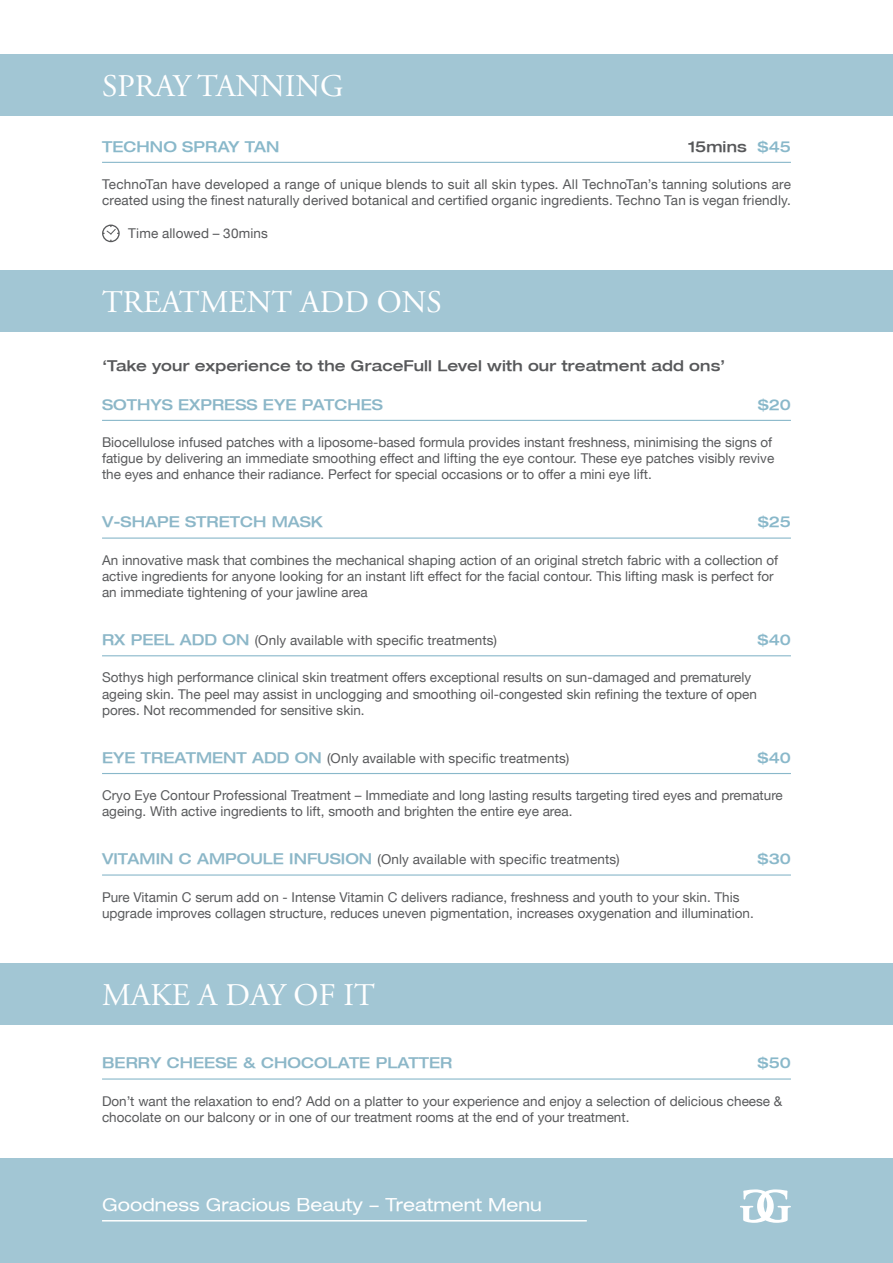
<style>
.page{position:relative;width:893px;height:1263px;background:#fff}
.page>*{position:absolute;margin:0;border:0;box-sizing:border-box;transform-origin:0 0}
.t1{font:31.5px "Adobe Garamond Pro";color:#fff}
.t2{font:expanded 18px "Helvetica Neue LT";color:#fff}
.t3{font:500 expanded 15px "Helvetica Neue LT";letter-spacing:.005em;color:#57585a}
.t4{font:500 expanded 15px "Helvetica Neue LT";color:#8cb7c8}
.t5{font:500 expanded 15px "Helvetica Neue LT";color:#89b8ca}
.t6{font:13.5px/16.2px "Helvetica Neue LT";color:#595a5c}
.t7{font:13.5px/16.2px "Helvetica Neue LT";letter-spacing:.01em;color:#57585a}
.s1{color:#89b8ca}
.s2{font-weight:500;font-stretch:expanded;font-size:15px;color:#8cb7c8}
</style>
<div class="page">
<div style="left:0;top:1159px;width:893px;height:104px;background:#a2c6d4"></div>
<svg style="left:740px;top:1189px;width:51px;height:34px"></svg>
<hr style="left:102px;top:1220px;width:485px;height:1px;background:#fff">
<div style="left:0;top:54px;width:893px;height:61px;background:#a2c6d4"></div>
<div style="left:0;top:271px;width:893px;height:61px;background:#a2c6d4"></div>
<div style="left:0;top:963px;width:893px;height:61px;background:#a2c6d4"></div>
<hr style="left:102px;top:162px;width:689px;height:1px;background:#89b8ca">
<hr style="left:102px;top:420px;width:689px;height:1px;background:#89b8ca">
<hr style="left:102px;top:537px;width:689px;height:2px;background:#89b8ca">
<hr style="left:102px;top:655px;width:689px;height:1px;background:#89b8ca">
<hr style="left:102px;top:773px;width:689px;height:1px;background:#89b8ca">
<hr style="left:102px;top:874px;width:689px;height:1px;background:#89b8ca">
<hr style="left:102px;top:1078px;width:689px;height:1px;background:#89b8ca">
<svg style="left:102px;top:225px;width:18px;height:17px"></svg>
<p class="t1" style="left:102px;top:67px;width:243px">SPRAY TANNING</p>
<p class="t5" style="left:102px;top:137px;width:179px">TECHNO SPRAY TAN</p>
<p class="t3" style="left:688px;top:137px;width:104px">15mins <span class="s1">$45</span></p>
<p class="t7" style="left:102px;top:176px;width:690px">TechnoTan have developed a range of unique blends to suit all skin types. All TechnoTan’s tanning solutions are created using the finest naturally derived botanical and certified organic ingredients. Techno Tan is vegan friendly.</p>
<p class="t7" style="left:128px;top:225px;width:141px">Time allowed – 30mins</p>
<p class="t1" style="left:102px;top:284px;width:341px">TREATMENT ADD ONS</p>
<p class="t3" style="left:102px;top:356px;width:625px">‘Take your experience to the GraceFull Level with our treatment add ons’</p>
<p class="t4" style="left:102px;top:395px;width:282px">SOTHYS EXPRESS EYE PATCHES</p>
<p class="t5" style="left:758px;top:395px;width:35px">$20</p>
<p class="t6" style="left:102px;top:434px;width:674px">Biocellulose infused patches with a liposome-based formula provides instant freshness, minimising the signs of fatigue by delivering an immediate smoothing effect and lifting the eye contour. These eye patches visibly revive the eyes and enhance their radiance. Perfect for special occasions or to offer a mini eye lift.</p>
<p class="t4" style="left:102px;top:513px;width:223px">V-SHAPE STRETCH MASK</p>
<p class="t5" style="left:758px;top:513px;width:35px">$25</p>
<p class="t6" style="left:102px;top:552px;width:678px">An innovative mask that combines the mechanical shaping action of an original stretch fabric with a collection of active ingredients for anyone looking for an instant lift effect for the facial contour. This lifting mask is perfect for an immediate tightening of your jawline area</p>
<p class="t7" style="left:102px;top:632px;width:396px"><span class="s2">RX PEEL ADD ON</span> (Only available with specific treatments)</p>
<p class="t5" style="left:757px;top:630px;width:35px">$40</p>
<p class="t6" style="left:102px;top:669px;width:656px">Sothys high performance clinical skin treatment offers exceptional results on sun-damaged and prematurely ageing skin. The peel may assist in unclogging and smoothing oil-congested skin refining the texture of open pores. Not recommended for sensitive skin.</p>
<p class="t7" style="left:102px;top:750px;width:469px"><span class="s2">EYE TREATMENT ADD ON</span> (Only available with specific treatments)</p>
<p class="t5" style="left:757px;top:748px;width:35px">$40</p>
<p class="t6" style="left:102px;top:787px;width:682px">Cryo Eye Contour Professional Treatment – Immediate and long lasting results targeting tired eyes and premature ageing. With active ingredients to lift, smooth and brighten the entire eye area.</p>
<p class="t7" style="left:102px;top:851px;width:519px"><span class="s2">VITAMIN C AMPOULE INFUSION</span> (Only available with specific treatments)</p>
<p class="t5" style="left:758px;top:849px;width:35px">$30</p>
<p class="t6" style="left:102px;top:888px;width:653px">Pure Vitamin C serum add on - Intense Vitamin C delivers radiance, freshness and youth to your skin. This upgrade improves collagen structure, reduces uneven pigmentation, increases oxygenation and illumination.</p>
<p class="t1" style="left:102px;top:976px;width:274px">MAKE A DAY OF IT</p>
<p class="t4" style="left:102px;top:1053px;width:352px">BERRY CHEESE &amp; CHOCOLATE PLATTER</p>
<p class="t5" style="left:758px;top:1053px;width:35px">$50</p>
<p class="t6" style="left:102px;top:1092px;width:682px">Don’t want the relaxation to end? Add on a platter to your experience and enjoy a selection of delicious cheese &amp; chocolate on our balcony or in one of our treatment rooms at the end of your treatment.</p>
<p class="t2" style="left:102px;top:1194px;width:441px">Goodness Gracious Beauty - Treatment Menu</p>
</div>
